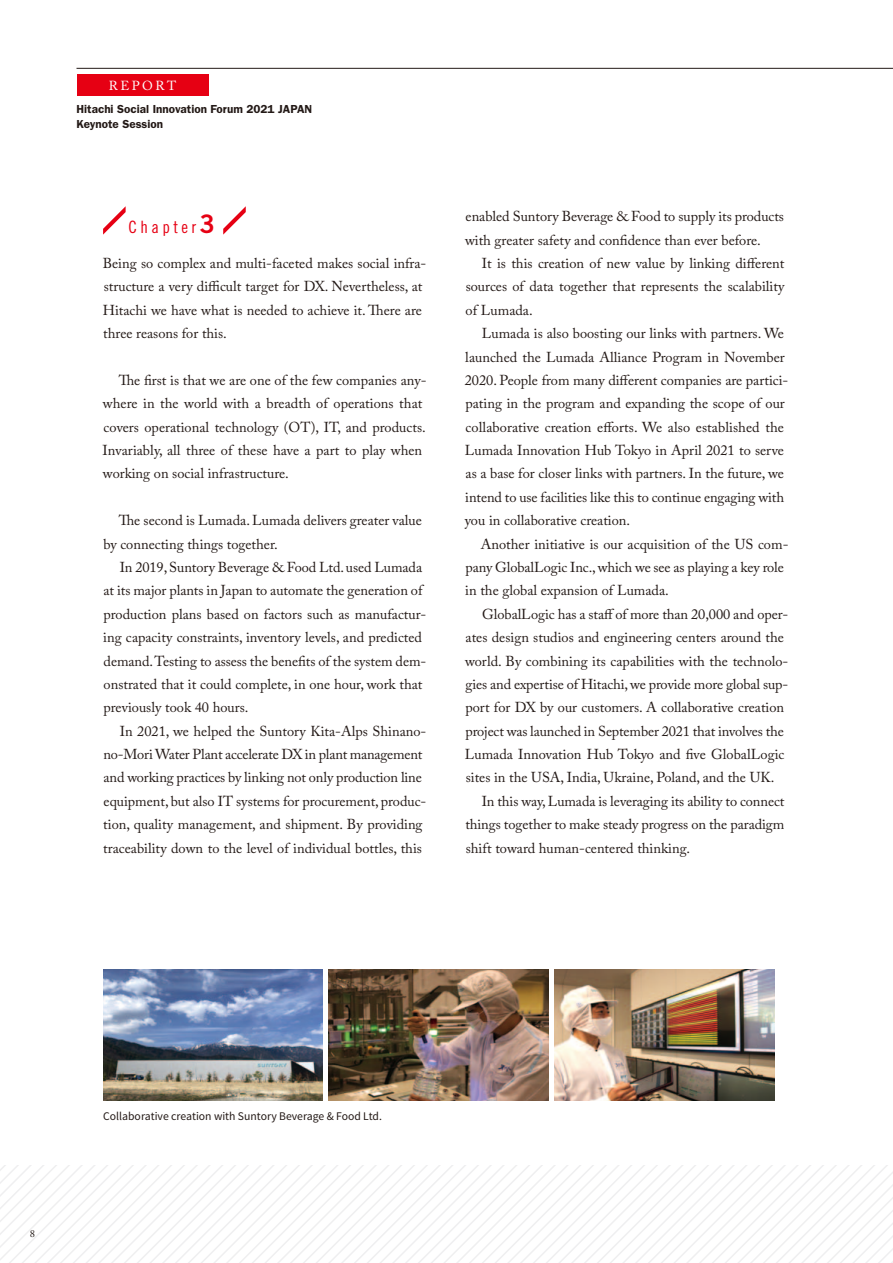
<style>
.page{position:relative;width:893px;height:1263px;background:#fff}
.page>*{position:absolute;margin:0;border:0;box-sizing:border-box;transform-origin:0 0}
.t1{font:16.95px "Trade Gothic LT Std Cn 18";letter-spacing:.2em;color:#e60013}
.t2{font:14.4px/23.4px "Adobe Caslon Pro";color:#231916}
.t3{font:13.05px "Adobe Caslon Pro";letter-spacing:.19em;color:#fff}
.t4{font:600 11.7px/14.9px "ITC Franklin Gothic Std";color:#231916}
.t5{font:11.7px "Source Sans Pro";color:#231916}
.t6{font:10.65px "Adobe Garamond Pro";color:#231916}
.s1{font-family:"Trade Gothic LT Std Bd 2";font-size:25.5px}
</style>
<div class="page">
<svg style="left:0;top:1165px;width:892px;height:98px"></svg>
<div style="left:77px;top:74px;width:131px;height:22px;background:#e60013"></div>
<hr style="left:76px;top:68px;width:816px;height:1px;background:#231916">
<svg style="left:103px;top:206px;width:23px;height:29px"></svg>
<svg style="left:223px;top:206px;width:23px;height:29px"></svg>
<img style="left:103px;top:970px;width:219px;height:131px">
<img style="left:329px;top:970px;width:219px;height:131px">
<img style="left:555px;top:970px;width:219px;height:131px">
<p class="t3" style="left:109px;top:80px;width:69px">REPORT</p>
<p class="t4" style="left:76px;top:102px;width:237px">Hitachi Social Innovation Forum 2021 JAPAN<br>Keynote Session</p>
<p class="t1" style="left:129px;top:217px;width:88px">Chapter<span class="s1">3</span></p>
<p class="t2" style="left:103px;top:253px;width:325px">Being so complex and multi-faceted makes social infra&shy;structure a very difficult target for DX. Nevertheless, at Hitachi we have what is needed to achieve it. There are three reasons for this.</p>
<p class="t2" style="left:103px;top:370px;width:325px;text-indent:16px">The first is that we are one of the few companies any&shy;where in the world with a breadth of operations that covers operational technology (OT), IT, and products.<br>Invariably, all three of these have a part to play when working on social infrastructure.</p>
<p class="t2" style="left:103px;top:510px;width:320px;text-indent:15px">The second is Lumada. Lumada delivers greater value by connecting things together.</p>
<p class="t2" style="left:103px;top:557px;width:325px;text-indent:16px">In 2019, Suntory Beverage &amp; Food Ltd. used Lumada at its major plants in Japan to automate the generation of production plans based on factors such as manufactur&shy;ing capacity constraints, inventory levels, and predicted demand. Testing to assess the benefits of the system dem&shy;onstrated that it could complete, in one hour, work that previously took 40 hours.</p>
<p class="t2" style="left:103px;top:721px;width:325px;text-indent:16px">In 2021, we helped the Suntory Kita-Alps Shinano&shy;no-Mori Water Plant accelerate DX in plant management and working practices by linking not only production line equipment, but also IT systems for procurement, produc&shy;tion, quality management, and shipment. By providing traceability down to the level of individual bottles, this</p>
<p class="t2" style="left:465px;top:206px;width:320px">enabled Suntory Beverage &amp; Food to supply its products with greater safety and confidence than ever before.</p>
<p class="t2" style="left:466px;top:253px;width:320px;text-align:justify;text-indent:16px">It is this creation of new value by linking different sources of data together that represents the scalability of Lumada.</p>
<p class="t2" style="left:465px;top:323px;width:325px;text-indent:17px">Lumada is also boosting our links with partners. We launched the Lumada Alliance Program in November 2020. People from many different companies are partici&shy;pating in the program and expanding the scope of our collaborative creation efforts. We also established the Lumada Innovation Hub Tokyo in April 2021 to serve as a base for closer links with partners. In the future, we intend to use facilities like this to continue engaging with you in collaborative creation.</p>
<p class="t2" style="left:465px;top:534px;width:325px;text-indent:16px">Another initiative is our acquisition of the US com&shy;pany GlobalLogic Inc., which we see as playing a key role in the global expansion of Lumada.</p>
<p class="t2" style="left:482px;top:604px;width:308px">GlobalLogic has a staff of more than 20,000 and oper-</p>
<p class="t2" style="left:465px;top:627px;width:320px">ates design studios and engineering centers around the</p>
<p class="t2" style="left:465px;top:651px;width:325px">world. By combining its capabilities with the technolo-</p>
<p class="t2" style="left:466px;top:674px;width:324px">gies and expertise of Hitachi, we provide more global sup-</p>
<p class="t2" style="left:465px;top:697px;width:320px">port for DX by our customers. A collaborative creation</p>
<p class="t2" style="left:465px;top:721px;width:320px">project was launched in September 2021 that involves the</p>
<p class="t2" style="left:465px;top:744px;width:321px">Lumada Innovation Hub Tokyo and five GlobalLogic</p>
<p class="t2" style="left:466px;top:768px;width:310px">sites in the USA, India, Ukraine, Poland, and the UK.</p>
<p class="t2" style="left:482px;top:791px;width:304px">In this way, Lumada is leveraging its ability to connect</p>
<p class="t2" style="left:465px;top:814px;width:321px">things together to make steady progress on the paradigm</p>
<p class="t2" style="left:466px;top:838px;width:226px">shift toward human-centered thinking.</p>
<p class="t6" style="left:30px;top:1228px;width:7px">8</p>
<p class="t5" style="left:103px;top:1112px;width:280px">Collaborative creation with Suntory Beverage &amp; Food Ltd.</p>
</div>
